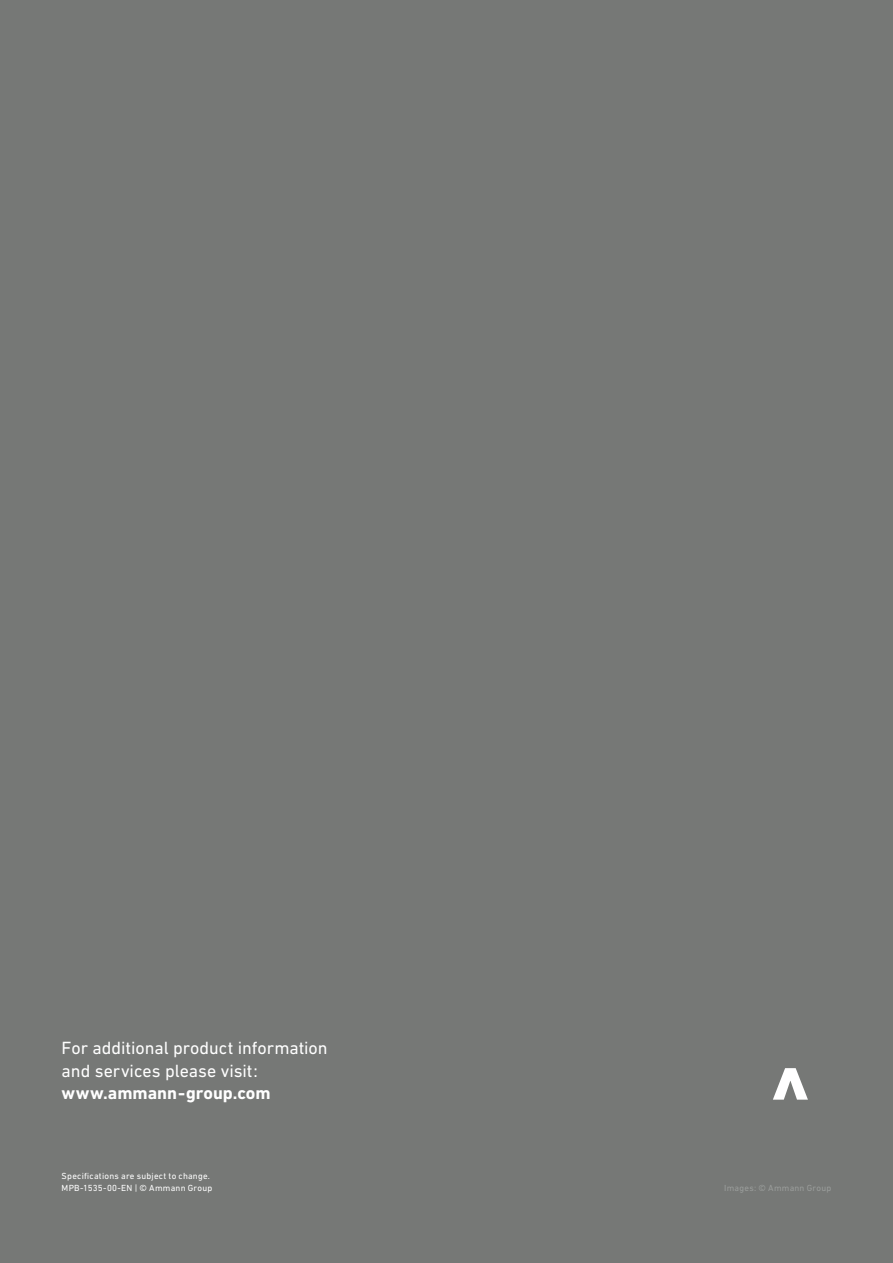
<style>
.page{position:relative;width:893px;height:1263px;background:#767876}
.page>*{position:absolute;margin:0;border:0;box-sizing:border-box;transform-origin:0 0}
.t1{font:18px/22.5px "DIN Next LT Pro";color:#fff}
.t2{font:700 18px "DIN Next LT Pro";color:#fff}
.t3{font:9px/12px "DIN Next LT Pro";letter-spacing:.025em;color:#fff}
.t4{font:9px "DIN Next LT Pro";letter-spacing:.025em;color:#9a9d9b}
</style>
<div class="page">
<svg style="left:773px;top:1068px;width:35px;height:32px"></svg>
<h1 class="t1" style="left:62px;top:1037px;width:268px">For additional product information and services please visit:</h1>
<h1 class="t2" style="left:62px;top:1083px;width:211px">www.ammann-group.com</h1>
<p class="t3" style="left:62px;top:1169px;width:152px">Specifications are subject to change.<br>MPB-1535-00-EN | © Ammann Group</p>
<p class="t4" style="left:724px;top:1182px;width:109px">Images: © Ammann Group</p>
</div>
